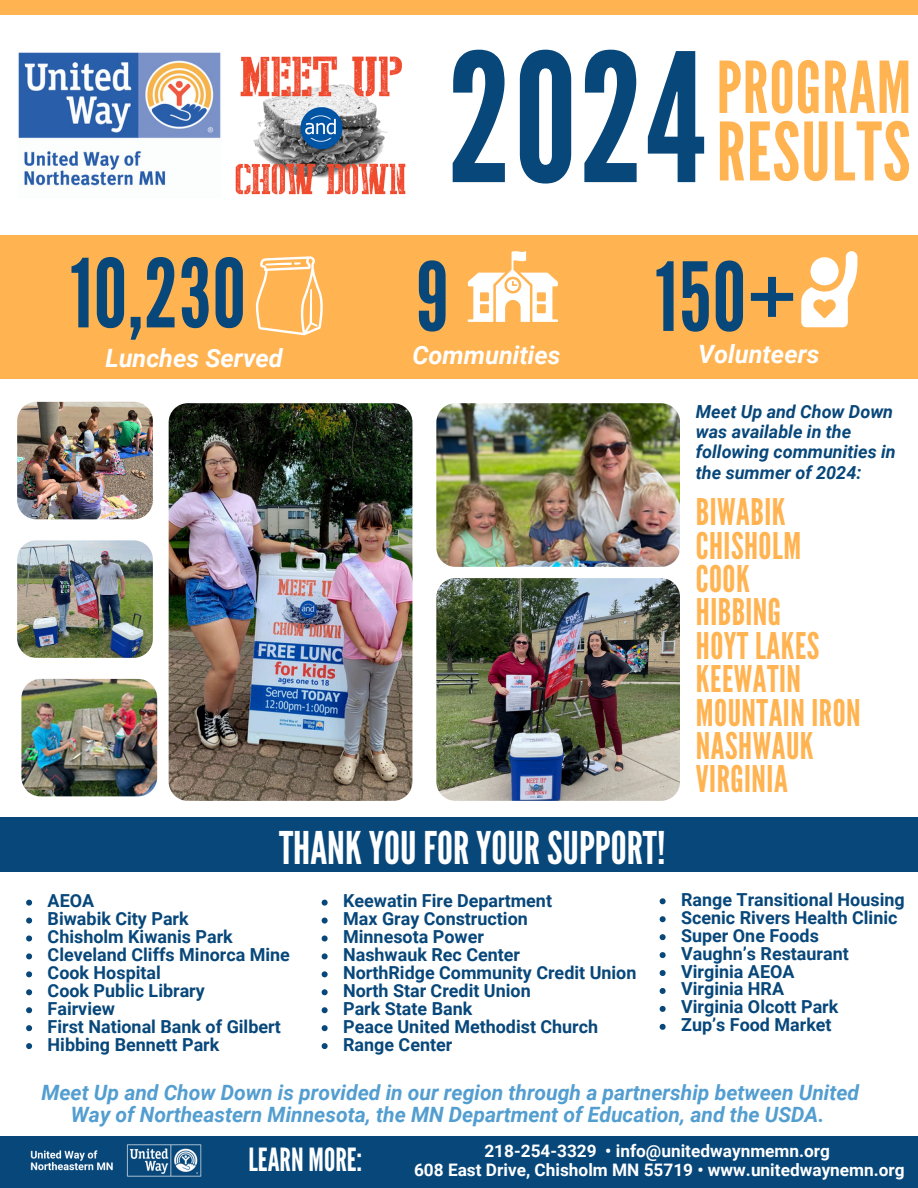
<style>
.page{position:relative;width:918px;height:1188px;background:#fff}
.page>*{position:absolute;margin:0;border:0;box-sizing:border-box;transform-origin:0 0}
.t1{font:178.35px "League Gothic";color:#07477a}
.t2{font:94.8px "League Gothic";letter-spacing:.015em;color:#07477a}
.t3{font:80.25px "League Gothic";letter-spacing:.015em;color:#ffb351}
.t4{font:71.25px "League Gothic";letter-spacing:.015em;color:#ffb351}
.t5{font:45px "League Gothic";color:#fff}
.t6{font:36.75px/33.3px "League Gothic";letter-spacing:.015em;color:#ffb351}
.t7{font:31.8px "League Gothic";color:#fff}
.t8{font:italic 700 25.2px "Roboto";color:#fff}
.t9{font:italic 700 21.15px/22.5px "Roboto";color:#539ed0;text-align:center}
.t10{font:700 18px "Roboto";color:#07477a}
.t11{font:italic 700 18px/20.2px "Roboto";color:#07477a}
.t12{font:700 17.25px "Roboto";color:#fff}
</style>
<div class="page">
<div style="left:0;top:0;width:918px;height:378px;background:#ffb351"></div>
<div style="left:0;top:15px;width:918px;height:220px;background:#fff"></div>
<div style="left:0;top:817px;width:918px;height:55px;background:#07477a"></div>
<div style="left:0;top:1136px;width:918px;height:52px;background:#07477a"></div>
<img style="left:30px;top:1144px;width:172px;height:33px">
<img style="left:169px;top:403px;width:243px;height:398px">
<img style="left:436px;top:403px;width:244px;height:164px">
<img style="left:436px;top:578px;width:244px;height:223px">
<img style="left:18px;top:52px;width:203px;height:134px">
<img style="left:235px;top:56px;width:171px;height:139px">
<svg style="left:468px;top:251px;width:90px;height:71px"></svg>
<svg style="left:801px;top:251px;width:57px;height:76px"></svg>
<img style="left:17px;top:402px;width:136px;height:117px">
<img style="left:17px;top:540px;width:136px;height:118px">
<img style="left:21px;top:679px;width:136px;height:117px">
<svg style="left:255px;top:256px;width:68px;height:79px"></svg>
<svg style="left:26px;top:900px;width:6px;height:6px"></svg>
<svg style="left:26px;top:918px;width:6px;height:6px"></svg>
<svg style="left:26px;top:936px;width:6px;height:5px"></svg>
<svg style="left:26px;top:953px;width:6px;height:6px"></svg>
<svg style="left:26px;top:971px;width:6px;height:6px"></svg>
<svg style="left:26px;top:989px;width:6px;height:6px"></svg>
<svg style="left:26px;top:1007px;width:6px;height:6px"></svg>
<svg style="left:26px;top:1025px;width:6px;height:6px"></svg>
<svg style="left:26px;top:1043px;width:6px;height:6px"></svg>
<svg style="left:322px;top:900px;width:6px;height:6px"></svg>
<svg style="left:322px;top:918px;width:6px;height:6px"></svg>
<svg style="left:322px;top:936px;width:6px;height:5px"></svg>
<svg style="left:322px;top:953px;width:6px;height:6px"></svg>
<svg style="left:322px;top:971px;width:6px;height:6px"></svg>
<svg style="left:322px;top:989px;width:6px;height:6px"></svg>
<svg style="left:322px;top:1007px;width:6px;height:6px"></svg>
<svg style="left:322px;top:1025px;width:6px;height:6px"></svg>
<svg style="left:322px;top:1043px;width:6px;height:6px"></svg>
<svg style="left:660px;top:898px;width:6px;height:6px"></svg>
<svg style="left:660px;top:916px;width:6px;height:6px"></svg>
<svg style="left:660px;top:934px;width:6px;height:6px"></svg>
<svg style="left:660px;top:952px;width:6px;height:6px"></svg>
<svg style="left:660px;top:970px;width:6px;height:6px"></svg>
<svg style="left:660px;top:988px;width:6px;height:6px"></svg>
<svg style="left:660px;top:1006px;width:6px;height:6px"></svg>
<svg style="left:660px;top:1024px;width:6px;height:6px"></svg>
<p class="t2" style="left:70px;top:239px;width:177px">10,230</p>
<p class="t8" style="left:105px;top:344px;width:179px">Lunches Served</p>
<p class="t1" style="left:448px;top:15px;width:259px">2024</p>
<p class="t4" style="left:717px;top:46px;width:196px">PROGRAM</p>
<p class="t3" style="left:717px;top:105px;width:195px">RESULTS</p>
<p class="t2" style="left:416px;top:242px;width:34px">9</p>
<h2 class="t8" style="left:412px;top:340px;width:150px">Communities</h2>
<p class="t2" style="left:655px;top:242px;width:143px">150+</p>
<p class="t8" style="left:698px;top:340px;width:123px">Volunteers</p>
<p class="t11" style="left:696px;top:402px;width:201px">Meet Up and Chow Down was available in the following communities in the summer of 2024:</p>
<p class="t6" style="left:696px;top:496px;width:166px">BIWABIK<br>CHISHOLM<br>COOK<br>HIBBING<br>HOYT LAKES<br>KEEWATIN<br>MOUNTAIN IRON<br>NASHWAUK<br>VIRGINIA</p>
<p class="t5" style="left:279px;top:822px;width:388px">THANKYOUFORYOURSUPPORT!</p>
<p class="t10" style="left:48px;top:890px;width:48px">AEOA</p>
<p class="t10" style="left:48px;top:908px;width:143px">Biwabik City Park</p>
<p class="t10" style="left:48px;top:926px;width:187px">Chisholm Kiwanis Park</p>
<p class="t10" style="left:48px;top:944px;width:244px">Cleveland Cliffs Minorca Mine</p>
<p class="t10" style="left:48px;top:962px;width:115px">Cook Hospital</p>
<p class="t10" style="left:48px;top:980px;width:159px">Cook Public Library</p>
<p class="t10" style="left:48px;top:998px;width:69px">Fairview</p>
<p class="t10" style="left:48px;top:1016px;width:235px">First National Bank of Gilbert</p>
<p class="t10" style="left:48px;top:1034px;width:173px">Hibbing Bennett Park</p>
<p class="t10" style="left:343px;top:890px;width:210px">Keewatin Fire Department</p>
<p class="t10" style="left:343px;top:908px;width:186px">Max Gray Construction</p>
<p class="t10" style="left:343px;top:926px;width:142px">Minnesota Power</p>
<p class="t10" style="left:343px;top:944px;width:179px">Nashwauk Rec Center</p>
<p class="t10" style="left:343px;top:962px;width:295px">NorthRidge Community Credit Union</p>
<p class="t10" style="left:343px;top:980px;width:189px">North Star Credit Union</p>
<p class="t10" style="left:343px;top:998px;width:131px">Park State Bank</p>
<p class="t10" style="left:343px;top:1016px;width:257px">Peace United Methodist Church</p>
<p class="t10" style="left:343px;top:1034px;width:111px">Range Center</p>
<p class="t10" style="left:681px;top:889px;width:225px">Range Transitional Housing</p>
<p class="t10" style="left:681px;top:907px;width:218px">Scenic Rivers Health Clinic</p>
<p class="t10" style="left:681px;top:925px;width:139px">Super One Foods</p>
<p class="t10" style="left:681px;top:943px;width:169px">Vaughn’s Restaurant</p>
<p class="t10" style="left:681px;top:961px;width:115px">Virginia AEOA</p>
<p class="t10" style="left:681px;top:979px;width:104px">Virginia HRA</p>
<p class="t10" style="left:681px;top:997px;width:159px">Virginia Olcott Park</p>
<p class="t10" style="left:681px;top:1015px;width:152px">Zup’s Food Market</p>
<h4 class="t9" style="left:41px;top:1082px;width:819px">Meet Up and Chow Down is provided in our region through a partnership between United<br>Way of Northeastern Minnesota, the MN Department of Education, and the USDA.</h4>
<p class="t7" style="left:249px;top:1142px;width:115px">LEARN MORE:</p>
<p class="t12" style="left:484px;top:1141px;width:347px">218-254-3329 • info@unitedwaynmemn.org</p>
<p class="t12" style="left:414px;top:1160px;width:492px">608 East Drive, Chisholm MN 55719 • www.unitedwaynemn.org</p>
</div>
